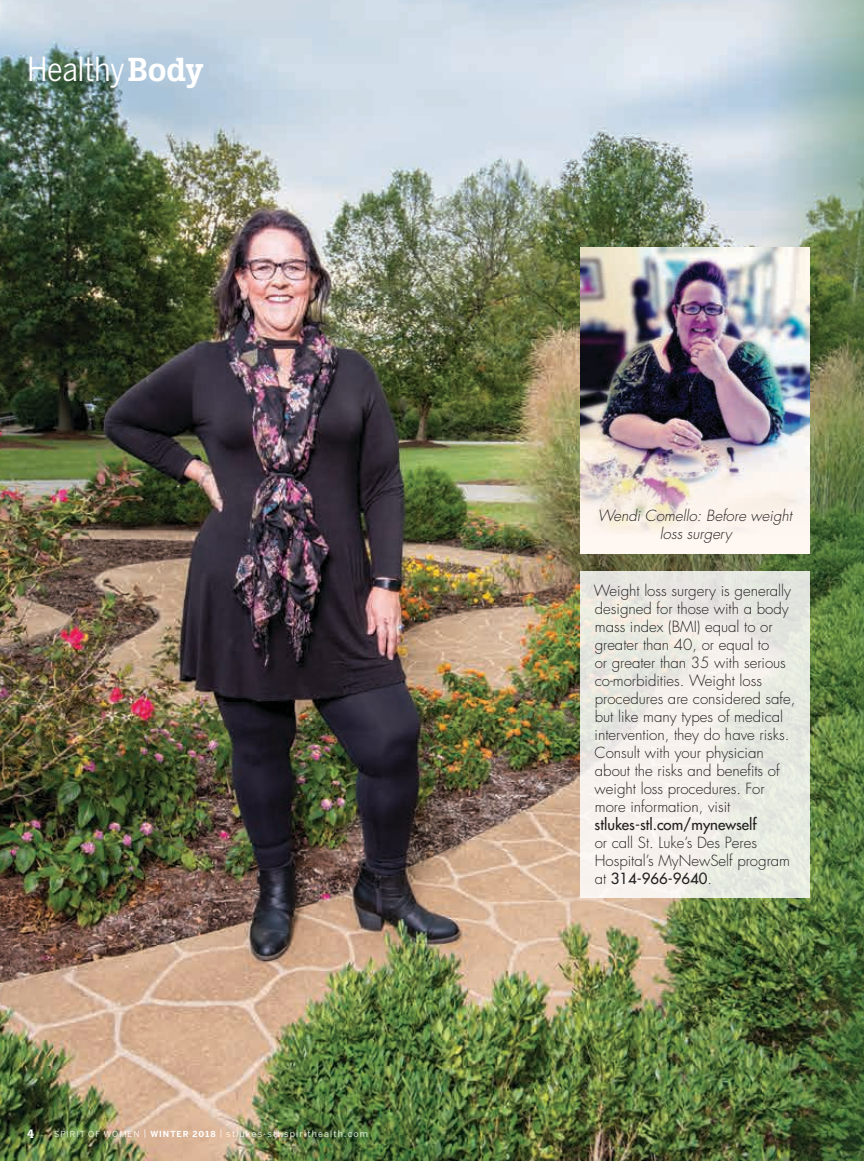
<style>
.page{position:relative;width:864px;height:1161px;background:#fff}
.page>*{position:absolute;margin:0;border:0;box-sizing:border-box;transform-origin:0 0}
.t1{font:32.85px "Benton Sans Cond";letter-spacing:-.015em;color:#fff}
.t2{font:300 15px/18px "Futura";color:#231f20}
.t3{font:italic 300 15px/18px "Futura";color:#231f20;text-align:center}
.t4{font:15px "Futura";color:#231f20}
.t5{font:500 12px "Boton";color:#fff}
.t6{font:9px "Benton Sans";letter-spacing:.125em;color:#fff}
.s1{font-family:"Boton";font-weight:500}
.s2{font-size:8.25px}
.s3{font-weight:700;font-size:8.25px}
.s4{font-weight:400}
</style>
<div class="page">
<img style="left:0;top:0;width:767px;height:1161px">
<img style="left:767px;top:0;width:97px;height:1161px">
<svg style="left:581px;top:571px;width:229px;height:326px;background:#edece5"></svg>
<img style="left:581px;top:248px;width:229px;height:200px">
<svg style="left:581px;top:448px;width:229px;height:106px;fill:#faf2ec"></svg>
<h1 class="t1" style="left:27px;top:50px;width:178px">Healthy <span class="s1">Body</span></h1>
<p class="t5" style="left:27px;top:1127px;width:9px">4</p>
<p class="t6" style="left:54px;top:1129px;width:316px"><span class="s2">SPIRIT OF WOMEN</span> | <span class="s3">WINTER 2018</span> | stlukes-stl.spirithealth.com</p>
<p class="t3" style="left:598px;top:506px;width:196px">Wendi Comello: Before weight loss surgery</p>
<p class="t2" style="left:594px;top:582px;width:203px">Weight loss surgery is generally designed for those with a body mass index (BMI) equal to or greater than 40, or equal to<br>or greater than 35 with serious co-morbidities. Weight loss procedures are considered safe, but like many types of medical intervention, they do have risks.<br>Consult with your physician about the risks and benefits of weight loss procedures. For more information, visit</p>
<p class="t4" style="left:595px;top:815px;width:164px">stlukes-stl.com/mynewself</p>
<p class="t2" style="left:595px;top:834px;width:197px">or call St. Luke’s Des Peres<br>Hospital’s MyNewSelf program at <span class="s4">314-966-9640</span>.</p>
</div>
